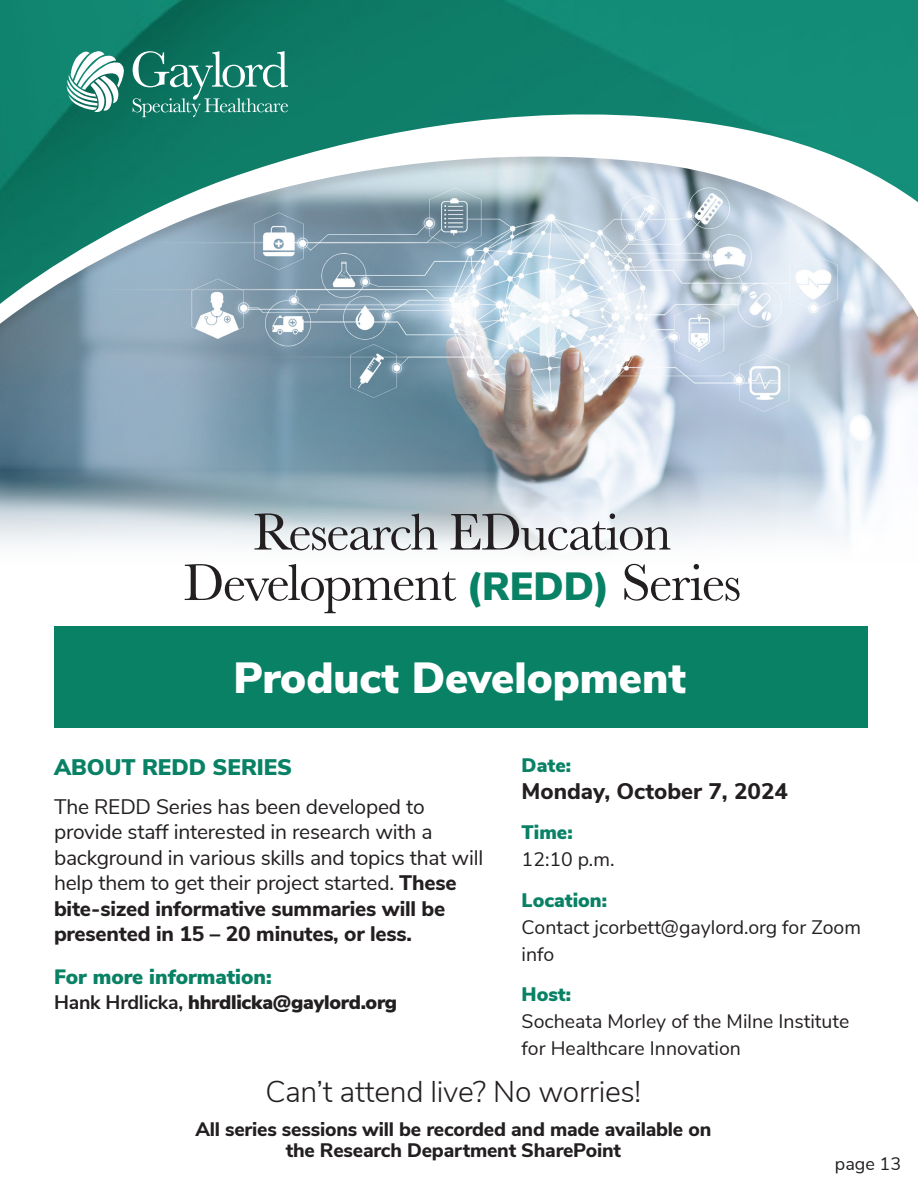
<style>
.page{position:relative;width:918px;height:1188px;background:#fff}
.page>*{position:absolute;margin:0;border:0;box-sizing:border-box;transform-origin:0 0}
.t1{font:53.25px/50.4px "Baskerville URW";letter-spacing:-.03em;color:#231f20;text-align:center}
.t2{font:900 43.5px "Nunito Sans";color:#fff}
.t3{font:300 30px "Nunito Sans";letter-spacing:-.01em;color:#231f20}
.t4{font:800 22.5px "Nunito Sans";color:#231f20}
.t5{font:900 22.5px "Nunito Sans";color:#088165}
.t6{font:21px/25.5px "Nunito Sans";letter-spacing:-.01em;color:#231f20}
.t7{font:900 20.7px "Nunito Sans";color:#088165}
.t8{font:19.5px/27px "Nunito Sans";color:#231f20}
.t9{font:800 19.5px/21px "Nunito Sans";letter-spacing:-.01em;color:#231f20;text-align:center}
.t10{font:900 19.5px "Nunito Sans";letter-spacing:-.01em;color:#231f20}
.t11{font:900 19.5px "Nunito Sans";color:#088165}
.t12{font:18px "Nunito Sans";color:#231f20}
.s1{font-family:"Nunito Sans";font-weight:900;font-size:39.3px;color:#088165}
.s2{font-weight:900;color:#088165}
.s3{font-weight:800}
.s4{font-weight:700}
</style>
<div class="page">
<div style="left:54px;top:626px;width:813px;height:101px;background:#088165"></div>
<img style="left:0;top:391px;width:918px;height:159px">
<img style="left:0;top:0;width:918px;height:102px">
<div style="left:0;top:114px;width:918px;height:277px;background:#231f20;opacity:.15"></div>
<svg style="left:0;top:102px;width:918px;height:276px"></svg>
<svg style="left:133px;top:51px;width:155px;height:66px;background:#378e7d"></svg>
<svg style="left:66px;top:51px;width:59px;height:62px"></svg>
<p class="t1" style="left:183px;top:505px;width:560px">Research EDucation<br>Development <span class="s1">(REDD)</span> Series</p>
<p class="t2" style="left:233px;top:646px;width:454px">Product Development</p>
<p class="t11" style="left:522px;top:751px;width:51px">Date:</p>
<p class="t4" style="left:522px;top:775px;width:268px">Monday, October 7, 2024</p>
<p class="t8" style="left:522px;top:818px;width:94px"><span class="s2">Time:<br></span>12:10 p.m.</p>
<p class="t8" style="left:522px;top:885px;width:341px"><span class="s2">Location:<br></span>Contact jcorbett@gaylord.org for Zoom info</p>
<p class="t8" style="left:522px;top:980px;width:329px"><span class="s2">Host:<br></span>Socheata Morley of the Milne Institute for Healthcare Innovation</p>
<p class="t3" style="left:265px;top:1070px;width:377px">Can’t attend live? No worries!</p>
<p class="t9" style="left:195px;top:1118px;width:517px">All series sessions will be recorded and made available on the Research Department SharePoint</p>
<p class="t5" style="left:54px;top:751px;width:240px">ABOUT REDD SERIES</p>
<p class="t6" style="left:54px;top:793px;width:431px">The REDD Series has been developed to provide staff interested in research with a background in various skills and topics that will help them to get their project started. <span class="s3">These bite-sized informative summaries will be presented in 15 – 20 minutes, or less.</span></p>
<p class="t7" style="left:54px;top:961px;width:219px">For more information:</p>
<p class="t10" style="left:54px;top:988px;width:345px"><span class="s4">Hank Hrdlicka,</span> hhrdlicka@gaylord.org</p>
<p class="t12" style="left:835px;top:1150px;width:68px">page 13</p>
</div>
